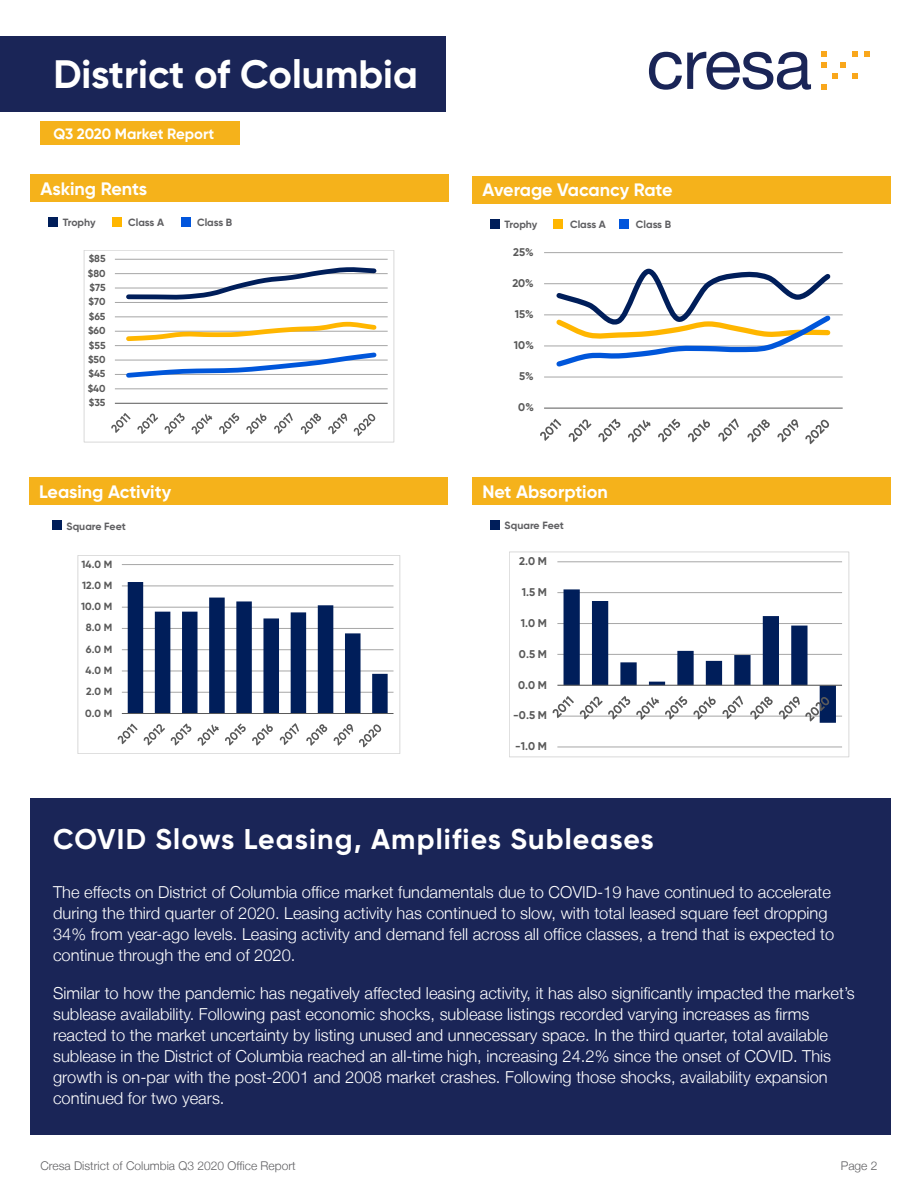
<style>
.page{position:relative;width:918px;height:1188px;background:#fff}
.page>*{position:absolute;margin:0;border:0;box-sizing:border-box;transform-origin:0 0}
.t1{font:700 39.6px "Gilroy";color:#fff}
.Headline_-_Small{font:700 28.5px "Gilroy";letter-spacing:.04em;color:#fff}
.Rent_Driver_Headers{font:700 18px "Gilroy";color:#fff}
.Body_Copy{font:300 16.5px/21px "Helvetica Neue LT";color:#fff}
.Rent_Driver_Headers-2{font:700 15px "Gilroy";letter-spacing:-.005em;color:#fff}
.t2{font:300 12px "Helvetica Neue LT";color:#5f5f62}
.t3{font:700 11.25px "Gilroy";color:#595959}
.t4{font:700 11.1px "Gilroy";color:#595959}
.t5{font:700 10.5px "Gilroy";color:#5f5f62}
.t6{font:700 10.5px "Gilroy";color:#595959}
.t7{font:700 10.2px "Gilroy";letter-spacing:.005em;color:#595959}
</style>
<div class="page">
<div style="left:472px;top:477px;width:419px;height:28px;background:#f5b21b"></div>
<div style="left:31px;top:174px;width:418px;height:28px;background:#f5b21b"></div>
<div style="left:181px;top:217px;width:9px;height:10px;background:#0155dc"></div>
<div style="left:48px;top:217px;width:10px;height:10px;background:#001e5a"></div>
<div style="left:112px;top:217px;width:9px;height:10px;background:#ffb600"></div>
<hr style="left:557px;top:747px;width:285px;height:1px;background:#a6a6a6">
<hr style="left:557px;top:716px;width:285px;height:1px;background:#a6a6a6">
<hr style="left:557px;top:654px;width:285px;height:1px;background:#a6a6a6">
<hr style="left:557px;top:623px;width:285px;height:1px;background:#a6a6a6">
<hr style="left:557px;top:592px;width:285px;height:1px;background:#a6a6a6">
<hr style="left:557px;top:562px;width:285px;height:1px;background:#a6a6a6">
<hr style="left:557px;top:685px;width:285px;height:1px;background:#595959">
<svg style="left:553px;top:589px;width:283px;height:134px"></svg>
<div style="left:509px;top:552px;width:340px;height:205px;border:1px solid #d9d9d9"></div>
<div style="left:472px;top:176px;width:419px;height:27px;background:#f5b21b"></div>
<hr style="left:544px;top:377px;width:299px;height:1px;background:#a6a6a6">
<hr style="left:544px;top:346px;width:299px;height:1px;background:#a6a6a6">
<hr style="left:544px;top:315px;width:299px;height:1px;background:#a6a6a6">
<hr style="left:544px;top:283px;width:299px;height:1px;background:#a6a6a6">
<hr style="left:544px;top:252px;width:299px;height:1px;background:#a6a6a6">
<hr style="left:544px;top:408px;width:299px;height:1px;background:#595959">
<svg style="left:552px;top:268px;width:283px;height:99px"></svg>
<svg style="left:540px;top:419px;width:21px;height:22px"></svg>
<svg style="left:569px;top:419px;width:23px;height:23px"></svg>
<svg style="left:598px;top:419px;width:22px;height:23px"></svg>
<svg style="left:628px;top:420px;width:23px;height:23px"></svg>
<svg style="left:658px;top:419px;width:22px;height:23px"></svg>
<svg style="left:688px;top:419px;width:22px;height:23px"></svg>
<svg style="left:718px;top:418px;width:21px;height:24px"></svg>
<svg style="left:747px;top:419px;width:23px;height:24px"></svg>
<svg style="left:777px;top:419px;width:21px;height:23px"></svg>
<svg style="left:805px;top:420px;width:24px;height:24px"></svg>
<div style="left:620px;top:219px;width:9px;height:10px;background:#0155dc"></div>
<div style="left:490px;top:219px;width:10px;height:10px;background:#001e5a"></div>
<div style="left:554px;top:219px;width:9px;height:10px;background:#ffb600"></div>
<div style="left:490px;top:520px;width:10px;height:9px;background:#001e5a"></div>
<div style="left:29px;top:477px;width:419px;height:28px;background:#f5b21b"></div>
<div style="left:52px;top:521px;width:9px;height:9px;background:#001e5a"></div>
<div style="left:31px;top:798px;width:860px;height:337px;background:#1a2557"></div>
<div style="left:0;top:36px;width:445px;height:75px;background:#1a2557"></div>
<div style="left:40px;top:122px;width:200px;height:23px;background:#f5b21b"></div>
<svg style="left:649px;top:52px;width:162px;height:38px"></svg>
<svg style="left:821px;top:51px;width:25px;height:39px"></svg>
<svg style="left:852px;top:51px;width:6px;height:6px"></svg>
<svg style="left:852px;top:73px;width:6px;height:6px"></svg>
<svg style="left:865px;top:51px;width:5px;height:6px"></svg>
<hr style="left:122px;top:692px;width:272px;height:1px;background:#a6a6a6">
<hr style="left:122px;top:671px;width:272px;height:1px;background:#a6a6a6">
<hr style="left:122px;top:649px;width:272px;height:1px;background:#a6a6a6">
<hr style="left:122px;top:628px;width:272px;height:1px;background:#a6a6a6">
<hr style="left:122px;top:607px;width:272px;height:1px;background:#a6a6a6">
<hr style="left:122px;top:586px;width:272px;height:1px;background:#a6a6a6">
<hr style="left:122px;top:564px;width:272px;height:1px;background:#a6a6a6">
<svg style="left:128px;top:582px;width:260px;height:131px"></svg>
<hr style="left:122px;top:713px;width:272px;height:1px;background:#595959">
<svg style="left:118px;top:723px;width:20px;height:21px"></svg>
<svg style="left:144px;top:724px;width:21px;height:22px"></svg>
<svg style="left:171px;top:723px;width:20px;height:23px"></svg>
<svg style="left:198px;top:724px;width:21px;height:22px"></svg>
<svg style="left:225px;top:723px;width:21px;height:23px"></svg>
<svg style="left:252px;top:724px;width:21px;height:22px"></svg>
<svg style="left:280px;top:723px;width:19px;height:22px"></svg>
<svg style="left:306px;top:724px;width:21px;height:22px"></svg>
<svg style="left:334px;top:724px;width:19px;height:22px"></svg>
<svg style="left:359px;top:724px;width:22px;height:24px"></svg>
<div style="left:78px;top:555px;width:322px;height:199px;border:1px solid #d9d9d9"></div>
<hr style="left:115px;top:389px;width:273px;height:1px;background:#a6a6a6">
<hr style="left:115px;top:374px;width:273px;height:1px;background:#a6a6a6">
<hr style="left:115px;top:360px;width:273px;height:1px;background:#a6a6a6">
<hr style="left:115px;top:345px;width:273px;height:1px;background:#a6a6a6">
<hr style="left:115px;top:331px;width:273px;height:1px;background:#a6a6a6">
<hr style="left:115px;top:317px;width:273px;height:1px;background:#a6a6a6">
<hr style="left:115px;top:302px;width:273px;height:1px;background:#a6a6a6">
<hr style="left:115px;top:288px;width:273px;height:1px;background:#a6a6a6">
<hr style="left:115px;top:273px;width:273px;height:1px;background:#a6a6a6">
<hr style="left:115px;top:259px;width:273px;height:1px;background:#a6a6a6">
<hr style="left:115px;top:403px;width:273px;height:1px;background:#595959">
<svg style="left:124px;top:267px;width:255px;height:33px"></svg>
<svg style="left:123px;top:321px;width:256px;height:20px"></svg>
<svg style="left:123px;top:352px;width:256px;height:26px"></svg>
<svg style="left:111px;top:413px;width:20px;height:20px"></svg>
<svg style="left:137px;top:414px;width:21px;height:20px"></svg>
<svg style="left:165px;top:413px;width:20px;height:21px"></svg>
<svg style="left:192px;top:414px;width:20px;height:21px"></svg>
<svg style="left:219px;top:413px;width:20px;height:21px"></svg>
<svg style="left:246px;top:413px;width:20px;height:21px"></svg>
<svg style="left:274px;top:413px;width:19px;height:21px"></svg>
<svg style="left:301px;top:414px;width:20px;height:21px"></svg>
<svg style="left:328px;top:413px;width:19px;height:21px"></svg>
<svg style="left:354px;top:414px;width:21px;height:22px"></svg>
<div style="left:84px;top:250px;width:310px;height:192px;border:1px solid #d9d9d9"></div>
<p class="t1" style="left:53px;top:49px;width:366px">District of Columbia</p>
<p class="Rent_Driver_Headers-2" style="left:53px;top:124px;width:163px">Q3 2020 Market Report</p>
<p class="Rent_Driver_Headers" style="left:40px;top:177px;width:108px">Asking Rents</p>
<p class="t5" style="left:63px;top:216px;width:34px">Trophy</p>
<p class="t5" style="left:128px;top:216px;width:37px">Class A</p>
<p class="t5" style="left:197px;top:216px;width:37px">Class B</p>
<p class="t7" style="left:89px;top:252px;width:18px">$85</p>
<p class="t7" style="left:88px;top:267px;width:19px">$80</p>
<p class="t7" style="left:89px;top:281px;width:18px">$75</p>
<p class="t7" style="left:89px;top:295px;width:18px">$70</p>
<p class="t7" style="left:89px;top:310px;width:18px">$65</p>
<p class="t7" style="left:88px;top:324px;width:19px">$60</p>
<p class="t7" style="left:89px;top:339px;width:18px">$55</p>
<p class="t7" style="left:88px;top:353px;width:19px">$50</p>
<p class="t7" style="left:89px;top:367px;width:18px">$45</p>
<p class="t7" style="left:88px;top:382px;width:19px">$40</p>
<p class="t7" style="left:89px;top:396px;width:18px">$35</p>
<p class="Rent_Driver_Headers" style="left:39px;top:480px;width:134px">Leasing Activity</p>
<p class="t5" style="left:66px;top:519px;width:61px">Square Feet</p>
<p class="t6" style="left:82px;top:557px;width:32px">14.0 M</p>
<p class="t6" style="left:82px;top:579px;width:32px">12.0 M</p>
<p class="t6" style="left:81px;top:600px;width:33px">10.0 M</p>
<p class="t6" style="left:86px;top:621px;width:28px">8.0 M</p>
<p class="t6" style="left:86px;top:643px;width:28px">6.0 M</p>
<p class="t6" style="left:86px;top:664px;width:28px">4.0 M</p>
<p class="t6" style="left:86px;top:685px;width:28px">2.0 M</p>
<p class="t6" style="left:85px;top:706px;width:29px">0.0 M</p>
<p class="Rent_Driver_Headers" style="left:482px;top:179px;width:192px">Average Vacancy Rate</p>
<p class="t5" style="left:505px;top:218px;width:34px">Trophy</p>
<p class="t5" style="left:570px;top:218px;width:37px">Class A</p>
<p class="t5" style="left:636px;top:218px;width:37px">Class B</p>
<p class="t4" style="left:513px;top:245px;width:22px">25%</p>
<p class="t4" style="left:512px;top:276px;width:23px">20%</p>
<p class="t4" style="left:515px;top:307px;width:20px">15%</p>
<p class="t4" style="left:514px;top:338px;width:21px">10%</p>
<p class="t4" style="left:519px;top:369px;width:16px">5%</p>
<p class="t4" style="left:518px;top:401px;width:17px">0%</p>
<p class="Rent_Driver_Headers" style="left:482px;top:480px;width:127px">Net Absorption</p>
<p class="t5" style="left:505px;top:519px;width:61px">Square Feet</p>
<p class="t3" style="left:519px;top:554px;width:29px">2.0 M</p>
<p class="t3" style="left:522px;top:585px;width:27px">1.5 M</p>
<p class="t3" style="left:521px;top:616px;width:28px">1.0 M</p>
<p class="t3" style="left:519px;top:647px;width:30px">0.5 M</p>
<p class="t3" style="left:518px;top:678px;width:31px">0.0 M</p>
<p class="t3" style="left:513px;top:708px;width:35px">-0.5 M</p>
<p class="t3" style="left:515px;top:739px;width:33px">-1.0 M</p>
<p class="Headline_-_Small" style="left:53px;top:822px;width:602px">COVID Slows Leasing, Amplifies Subleases</p>
<p class="Body_Copy" style="left:53px;top:881px;width:783px">The effects on District of Columbia office market fundamentals due to COVID-19 have continued to accelerate during the third quarter of 2020. Leasing activity has continued to slow, with total leased square feet dropping 34% from year-ago levels. Leasing activity and demand fell across all office classes, a trend that is expected to continue through the end of 2020.</p>
<p class="Body_Copy" style="left:53px;top:982px;width:803px">Similar to how the pandemic has negatively affected leasing activity, it has also significantly impacted the market’s sublease availability. Following past economic shocks, sublease listings recorded varying increases as firms reacted to the market uncertainty by listing unused and unnecessary space. In the third quarter, total available sublease in the District of Columbia reached an all-time high, increasing 24.2% since the onset of COVID. This growth is on-par with the post-2001 and 2008 market crashes. Following those shocks, availability expansion continued for two years.</p>
<p class="t2" style="left:40px;top:1158px;width:257px">Cresa District of Columbia Q3 2020 Office Report</p>
<p class="t2" style="left:841px;top:1158px;width:38px">Page 2</p>
</div>
